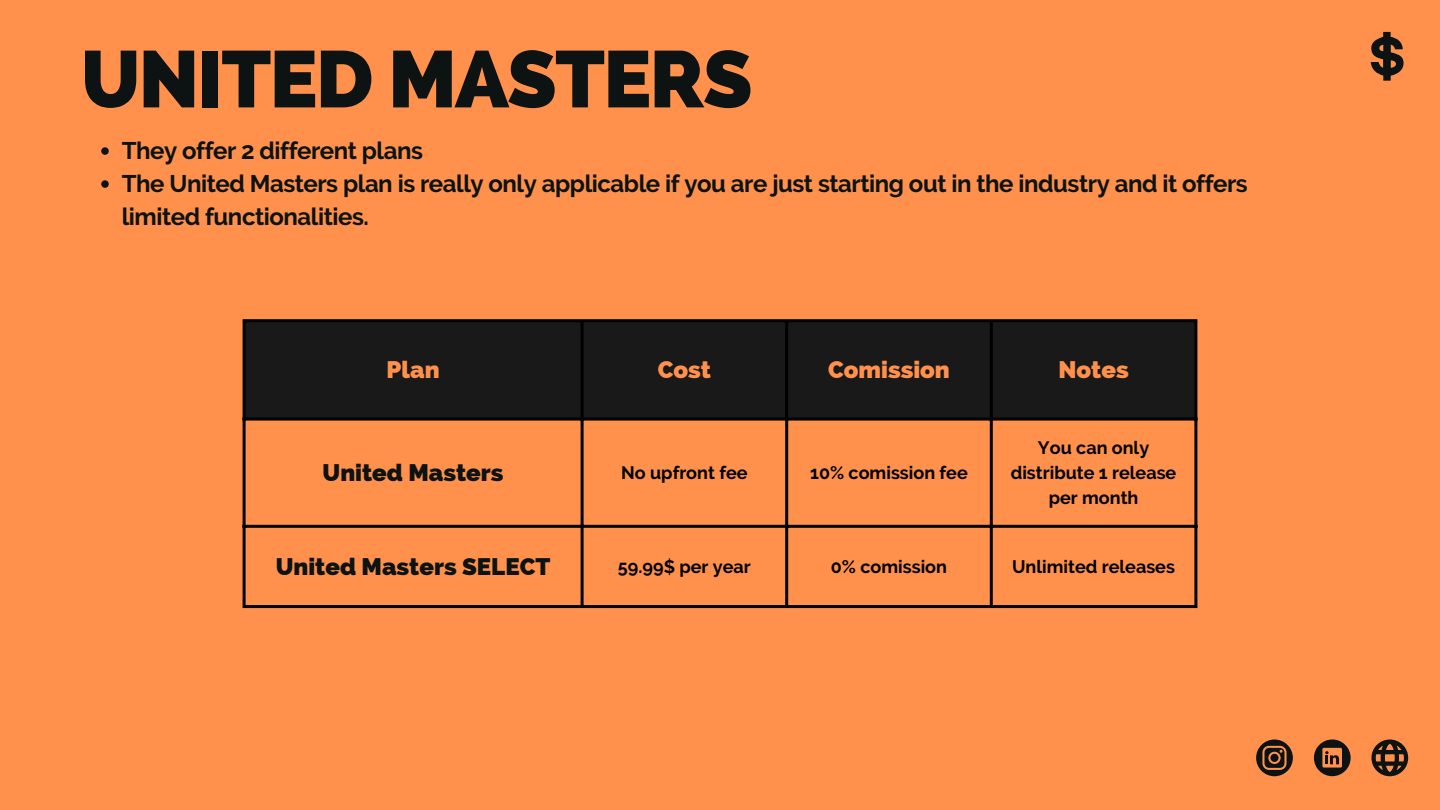
<style>
.page{position:relative;width:1440px;height:810px;background:#ff914d}
.page>*{position:absolute;margin:0;border:0;box-sizing:border-box;transform-origin:0 0}
.t1{font:800 80px "Raleway";letter-spacing:-.02em;color:#0c1312}
.t2{font:700 24px/33px "Raleway";letter-spacing:-.02em;color:#0c1312}
.t3{font:800 24px "Raleway";color:#0c1312}
.t4{font:800 24px "Raleway";color:#ff914d}
.t5{font:700 18px/24.8px "Raleway";color:#000;text-align:center}
</style>
<div class="page">
<svg style="left:1256px;top:740px;width:37px;height:36px"></svg>
<svg style="left:1314px;top:740px;width:37px;height:36px"></svg>
<svg style="left:1371px;top:740px;width:37px;height:36px"></svg>
<div style="left:246px;top:322px;width:948px;height:96px;background:#191919"></div>
<svg style="left:246px;top:421px;width:335px;height:184px"></svg>
<hr style="left:243px;top:322px;width:3px;height:283px;background:#000">
<hr style="left:581px;top:322px;width:3px;height:283px;background:#000">
<hr style="left:785px;top:322px;width:3px;height:283px;background:#000">
<hr style="left:990px;top:322px;width:3px;height:283px;background:#000">
<hr style="left:1194px;top:322px;width:3px;height:283px;background:#000">
<hr style="left:243px;top:319px;width:954px;height:3px;background:#000">
<hr style="left:243px;top:418px;width:954px;height:3px;background:#000">
<hr style="left:243px;top:525px;width:954px;height:3px;background:#000">
<hr style="left:243px;top:605px;width:954px;height:3px;background:#000">
<svg style="left:1371px;top:32px;width:33px;height:49px"></svg>
<svg style="left:101px;top:147px;width:8px;height:8px"></svg>
<svg style="left:101px;top:180px;width:8px;height:8px"></svg>
<h1 class="t1" style="left:81px;top:32px;width:673px">UNITED MASTERS</h1>
<p class="t2" style="left:122px;top:134px;width:1127px">They offer 2 different plans<br>The United Masters plan is really only applicable if you are just starting out in the industry and it offers limited functionalities.</p>
<p class="t4" style="left:387px;top:356px;width:54px">Plan</p>
<p class="t4" style="left:658px;top:356px;width:55px">Cost</p>
<p class="t4" style="left:828px;top:356px;width:123px">Comission</p>
<p class="t4" style="left:1058px;top:356px;width:72px">Notes</p>
<p class="t3" style="left:323px;top:459px;width:183px">United Masters</p>
<p class="t5" style="left:621px;top:460px;width:128px">No upfront fee</p>
<p class="t5" style="left:810px;top:460px;width:159px">10% comission fee</p>
<p class="t5" style="left:1011px;top:436px;width:167px">You can only distribute 1 release per month</p>
<p class="t3" style="left:276px;top:553px;width:276px">United Masters SELECT</p>
<p class="t5" style="left:618px;top:554px;width:135px">59.99$ per year</p>
<p class="t5" style="left:831px;top:554px;width:118px">0% comission</p>
<p class="t5" style="left:1012px;top:554px;width:164px">Unlimited releases</p>
</div>
